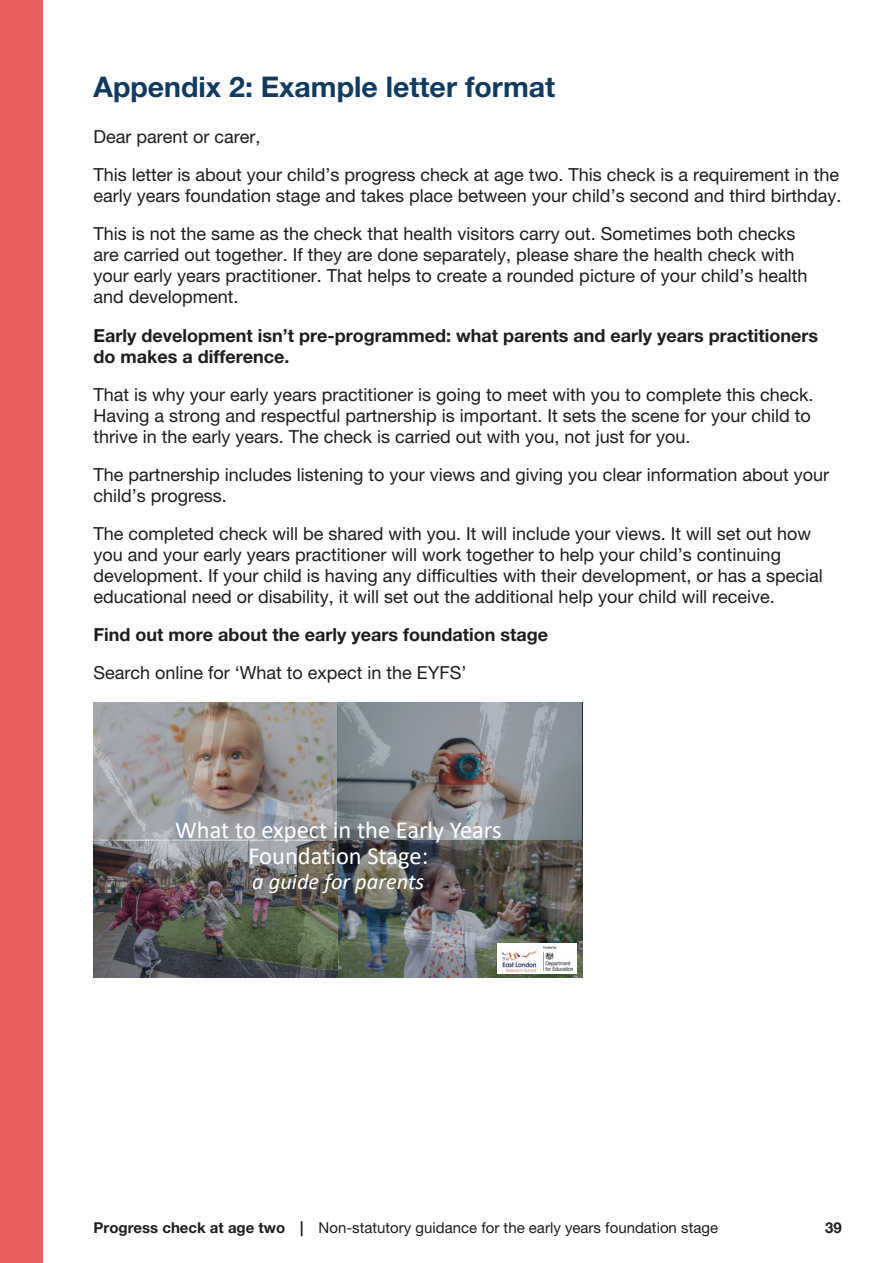
<style>
.page{position:relative;width:893px;height:1263px;background:#fff}
.page>*{position:absolute;margin:0;border:0;box-sizing:border-box;transform-origin:0 0}
.H3_Hdr_19_22_bold_D{font:700 28.5px "Helvetica Neue LT Pro";color:#103a5e}
.t1{font:24.45px/26.4px "Calibri";color:#fff;text-align:center}
.t2{font:italic 22.35px "Calibri";color:#fff}
.Body_12_14_roman_BLK{font:18px/21px "Helvetica Neue LT Pro";color:#1d1d1b}
.Body_12_14_roman_BLK-2{font:700 18px/21px "Helvetica Neue LT Pro";color:#1d1d1b}
.t3{font:15px "Helvetica Neue LT Pro Roman 3";color:#1d1d1b}
.t4{font:700 15px "Helvetica Neue LT Pro";color:#1d1d1b}
.s1{font-family:"Helvetica Neue LT Pro Bd 3"}
</style>
<div class="page">
<div style="left:94px;top:702px;width:489px;height:276px;background:#4472c4;opacity:.2"></div>
<div style="left:497px;top:943px;width:80px;height:31px;background:#fff"></div>
<img style="left:501px;top:948px;width:36px;height:24px">
<img style="left:543px;top:947px;width:30px;height:24px">
<div style="left:0;top:0;width:43px;height:1263px;background:#eb5c5f"></div>
<h3 class="H3_Hdr_19_22_bold_D" style="left:94px;top:69px;width:463px">Appendix 2: Example letter format</h3>
<p class="Body_12_14_roman_BLK" style="left:94px;top:126px;width:169px">Dear parent or carer,</p>
<p class="Body_12_14_roman_BLK" style="left:94px;top:164px;width:749px">This letter is about your child’s progress check at age two. This check is a requirement in the early years foundation stage and takes place between your child’s second and third birthday.</p>
<p class="Body_12_14_roman_BLK" style="left:94px;top:223px;width:715px">This is not the same as the check that health visitors carry out. Sometimes both checks are carried out together. If they are done separately, please share the health check with your early years practitioner. That helps to create a rounded picture of your child’s health and development.</p>
<p class="Body_12_14_roman_BLK-2" style="left:94px;top:324px;width:726px">Early development isn’t pre-programmed: what parents and early years practitioners do makes a difference.</p>
<p class="Body_12_14_roman_BLK" style="left:94px;top:383px;width:721px">That is why your early years practitioner is going to meet with you to complete this check.<br>Having a strong and respectful partnership is important. It sets the scene for your child to thrive in the early years. The check is carried out with you, not just for you.</p>
<p class="Body_12_14_roman_BLK" style="left:94px;top:463px;width:737px">The partnership includes listening to your views and giving you clear information about your child’s progress.</p>
<p class="Body_12_14_roman_BLK" style="left:94px;top:522px;width:731px">The completed check will be shared with you. It will include your views. It will set out how you and your early years practitioner will work together to help your child’s continuing development. If your child is having any difficulties with their development, or has a special educational need or disability, it will set out the additional help your child will receive.</p>
<p class="Body_12_14_roman_BLK-2" style="left:94px;top:623px;width:456px">Find out more about the early years foundation stage</p>
<p class="Body_12_14_roman_BLK" style="left:94px;top:661px;width:375px">Search online for ‘What to expect in the EYFS’</p>
<p class="t1" style="left:175px;top:816px;width:328px">What to expect in the Early Years<br>Foundation Stage:</p>
<p class="t2" style="left:252px;top:866px;width:173px">a guide for parents</p>
<p class="t3" style="left:94px;top:1219px;width:626px"><span class="s1">Progress check at age two |</span> Non-statutory guidance for the early years foundation stage</p>
<p class="t4" style="left:825px;top:1218px;width:18px">39</p>
</div>
